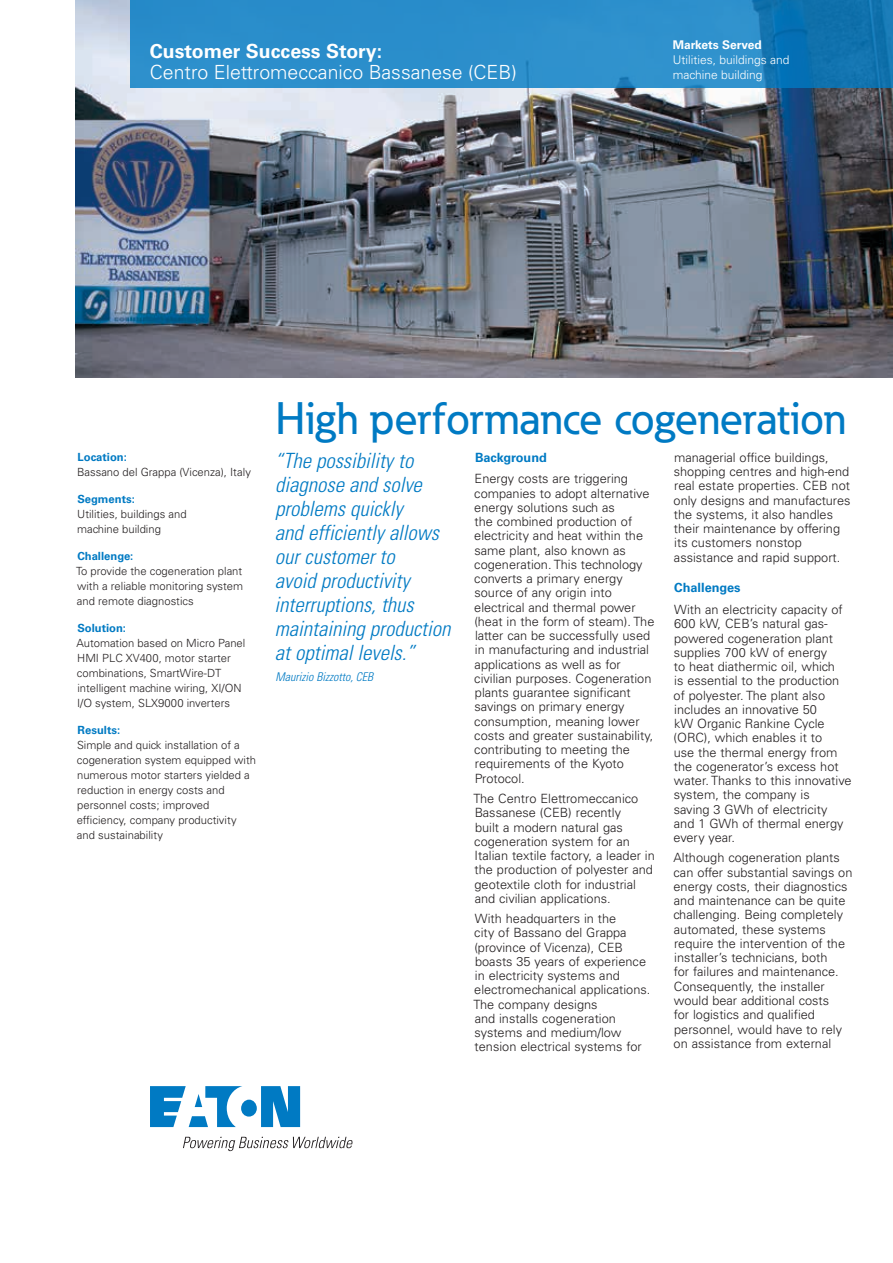
<style>
.page{position:relative;width:893px;height:1263px;background:#fff}
.page>*{position:absolute;margin:0;border:0;box-sizing:border-box;transform-origin:0 0}
.t1{font:500 45px "Eaton";letter-spacing:-.005em;color:#007ac3}
.t2{font:italic 300 condensed 21px/24px "Univers LT Std";color:#007ac3}
.t3{font:300 19.5px "Univers LT Std";color:#fff}
.t4{font:700 19.5px "Univers LT Std";color:#fff}
.t5{font:300 12.75px/14.2px "Univers LT Std";color:#231f20}
.t6{font:700 12.75px "Univers LT Std";color:#007ac3}
.t7{font:300 12px/15px "Univers LT Std";color:#fff}
.t8{font:italic 300 condensed 12px "Univers LT Std";color:#007ac3}
.t9{font:700 12px "Univers LT Std";color:#fff}
.t10{font:300 11.25px/15px "Univers LT Std";color:#231f20}
.t11{font:700 11.25px "Univers LT Std";color:#007ac3}
.s1{color:#fff}
</style>
<div class="page">
<img style="left:76px;top:0;width:817px;height:377px">
<svg style="left:130px;top:0;width:763px;height:88px;background:#2689c6"></svg>
<svg style="left:150px;top:1086px;width:150px;height:41px"></svg>
<svg style="left:183px;top:1137px;width:170px;height:14px"></svg>
<h3 class="t4" style="left:150px;top:40px;width:234px">Customer Success Story:</h3>
<h3 class="t3" style="left:150px;top:61px;width:369px">Centro Elettromeccanico Bassanese (CEB)</h3>
<p class="t9" style="left:673px;top:38px;width:90px">Markets Served</p>
<p class="t7" style="left:673px;top:52px;width:118px">Utilities, buildings and machine building</p>
<p class="t11" style="left:78px;top:450px;width:51px">Location:</p>
<p class="t10" style="left:77px;top:464px;width:175px">Bassano del Grappa (Vicenza), Italy</p>
<p class="t11" style="left:77px;top:492px;width:59px">Segments:</p>
<p class="t10" style="left:77px;top:506px;width:111px">Utilities, buildings and machine building</p>
<p class="t11" style="left:77px;top:549px;width:58px">Challenge:</p>
<p class="t10" style="left:76px;top:563px;width:168px;text-align:justify">To provide the cogeneration plant with a reliable monitoring system and remote diagnostics</p>
<p class="t11" style="left:77px;top:621px;width:50px">Solution:</p>
<p class="t10" style="left:77px;top:635px;width:170px">Automation based on Micro Panel<br>HMI PLC XV400, motor starter combinations, SmartWire-DT intelligent machine wiring, XI/ON<br>I/O system, SLX9000 inverters</p>
<p class="t11" style="left:78px;top:723px;width:44px">Results:</p>
<p class="t10" style="left:77px;top:737px;width:181px">Simple and quick installation of a cogeneration system equipped with numerous motor starters yielded a reduction in energy costs and personnel costs; improved efficiency, company productivity and sustainability</p>
<h1 class="t1" style="left:276px;top:390px;width:572px">High performance cogeneration</h1>
<h2 class="t2" style="left:270px;top:448px;width:182px"><span class="s1">‘</span>“The possibility to diagnose and solve problems quickly<br>and efficiently allows our customer to<br>avoid productivity interruptions, thus maintaining production at optimal levels.”</h2>
<p class="t8" style="left:275px;top:669px;width:99px">Maurizio Bizzotto, CEB</p>
<p class="t6" style="left:475px;top:450px;width:73px">Background</p>
<p class="t5" style="left:474px;top:472px;width:182px">Energy costs are triggering companies to adopt alternative energy solutions such as<br>the combined production of electricity and heat within the same plant, also known as cogeneration. This technology converts a primary energy source of any origin into electrical and thermal power (heat in the form of steam). The latter can be successfully used in manufacturing and industrial applications as well as for civilian purposes. Cogeneration plants guarantee significant savings on primary energy consumption, meaning lower costs and greater sustainability, contributing to meeting the requirements of the Kyoto<br>Protocol.</p>
<p class="t5" style="left:473px;top:791px;width:183px">The Centro Elettromeccanico<br>Bassanese (CEB) recently<br>built a modern natural gas cogeneration system for an<br>Italian textile factory, a leader in the production of polyester and geotextile cloth for industrial and civilian applications.</p>
<p class="t5" style="left:473px;top:911px;width:179px">With headquarters in the<br>city of Bassano del Grappa (province of Vicenza), CEB boasts 35 years of experience in electricity systems and electromechanical applications.<br>The company designs<br>and installs cogeneration systems and medium/low tension electrical systems for</p>
<p class="t5" style="left:674px;top:450px;width:178px">managerial office buildings, shopping centres and high-end real estate properties. CEB not only designs and manufactures the systems, it also handles their maintenance by offering its customers nonstop assistance and rapid support.</p>
<p class="t6" style="left:674px;top:580px;width:68px">Challenges</p>
<p class="t5" style="left:673px;top:602px;width:180px">With an electricity capacity of<br>600 kW, CEB’s natural gas&shy;powered cogeneration plant supplies 700 kW of energy<br>to heat diathermic oil, which<br>is essential to the production of polyester. The plant also includes an innovative 50<br>kW Organic Rankine Cycle (ORC), which enables it to<br>use the thermal energy from the cogenerator’s excess hot water. Thanks to this innovative system, the company is<br>saving 3 GWh of electricity<br>and 1 GWh of thermal energy every year.</p>
<p class="t5" style="left:673px;top:851px;width:181px">Although cogeneration plants can offer substantial savings on energy costs, their diagnostics and maintenance can be quite challenging. Being completely automated, these systems require the intervention of the installer’s technicians, both<br>for failures and maintenance.<br>Consequently, the installer would bear additional costs<br>for logistics and qualified personnel, would have to rely on assistance from external</p>
</div>
